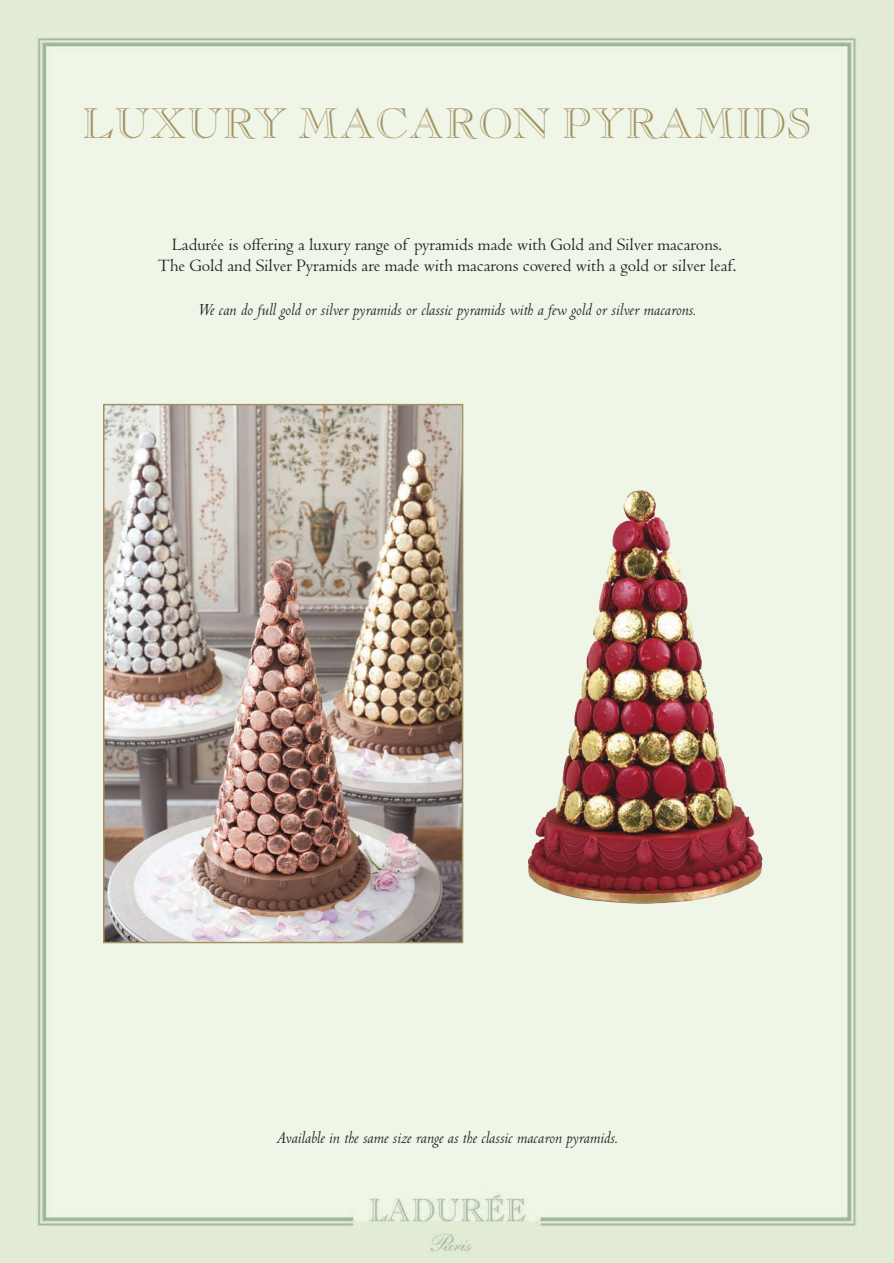
<style>
.page{position:relative;width:894px;height:1263px;background:#fff}
.page>*{position:absolute;margin:0;border:0;box-sizing:border-box;transform-origin:0 0}
.t1{font:42px "Caslon Open Face";color:#a49161}
.t2{font:18px/21.6px "Centaur MT Std";color:#231f20;text-align:center}
.t3{font:italic 18px "Centaur MT Std";color:#231f20}
</style>
<div class="page">
<img style="left:0;top:0;width:893px;height:1263px">
<img style="left:106px;top:407px;width:354px;height:533px">
<div style="left:103px;top:404px;width:360px;height:539px;border:2px solid #a49161"></div>
<img style="left:505px;top:449px;width:284px;height:493px">
<h1 class="t1" style="left:82px;top:99px;width:730px">LUXURY MACARON PYRAMIDS</h1>
<p class="t2" style="left:158px;top:234px;width:580px">Ladurée is offering a luxury range of pyramids made with Gold and Silver macarons.<br>The Gold and Silver Pyramids are made with macarons covered with a gold or silver leaf.</p>
<p class="t3" style="left:198px;top:298px;width:500px">We can do full gold or silver pyramids or classic pyramids with a few gold or silver macarons.</p>
<p class="t3" style="left:276px;top:1126px;width:343px">Available in the same size range as the classic macaron pyramids.</p>
</div>
